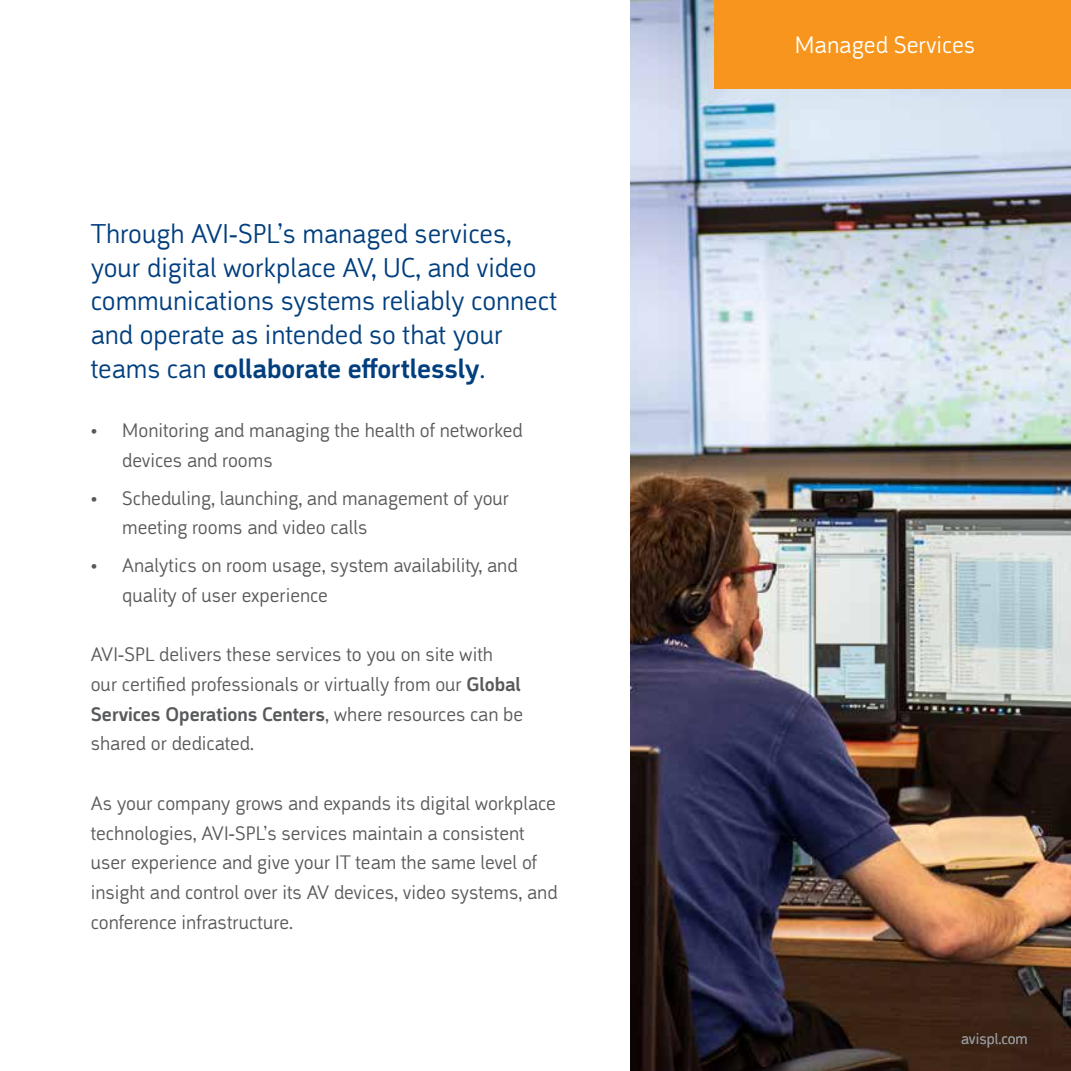
<style>
.page{position:relative;width:1071px;height:1071px;background:#fff}
.page>*{position:absolute;margin:0;border:0;box-sizing:border-box;transform-origin:0 0}
.t1{font:300 28px/33.6px "Argumentum";color:#003e7e}
.t2{font:300 24.5px "Argumentum";color:#fff}
.t3{font:300 20.12px/29.8px "Argumentum";color:#58595b}
.t4{font:300 15.75px "Argumentum";color:#939598}
.s1{font-weight:500}
</style>
<div class="page">
<img style="left:630px;top:0;width:441px;height:1071px">
<div style="left:714px;top:0;width:357px;height:89px;background:#f8951d"></div>
<h1 class="t1" style="left:91px;top:217px;width:468px">Through AVI-SPL’s managed services, your digital workplace AV, UC, and video communications systems reliably connect and operate as intended so that your teams can <span class="s1">collaborate effortlessly</span>.</h1>
<p class="t3" style="left:122px;top:416px;width:402px;text-indent:-31px">• Monitoring and managing the health of networked devices and rooms</p>
<p class="t3" style="left:122px;top:483px;width:388px;text-indent:-31px">• Scheduling, launching, and management of your meeting rooms and video calls</p>
<p class="t3" style="left:122px;top:551px;width:397px;text-indent:-31px">• Analytics on room usage, system availability, and quality of user experience</p>
<p class="t3" style="left:91px;top:640px;width:434px">AVI-SPL delivers these services to you on site with our certified professionals or virtually from our <span class="s1">Global Services Operations Centers</span>, where resources can be shared or dedicated.</p>
<p class="t3" style="left:91px;top:789px;width:468px">As your company grows and expands its digital workplace technologies, AVI-SPL’s services maintain a consistent user experience and give your IT team the same level of insight and control over its AV devices, video systems, and conference infrastructure.</p>
<p class="t2" style="left:795px;top:30px;width:182px">Managed Services</p>
<p class="t4" style="left:961px;top:1029px;width:68px">avispl.com</p>
</div>
